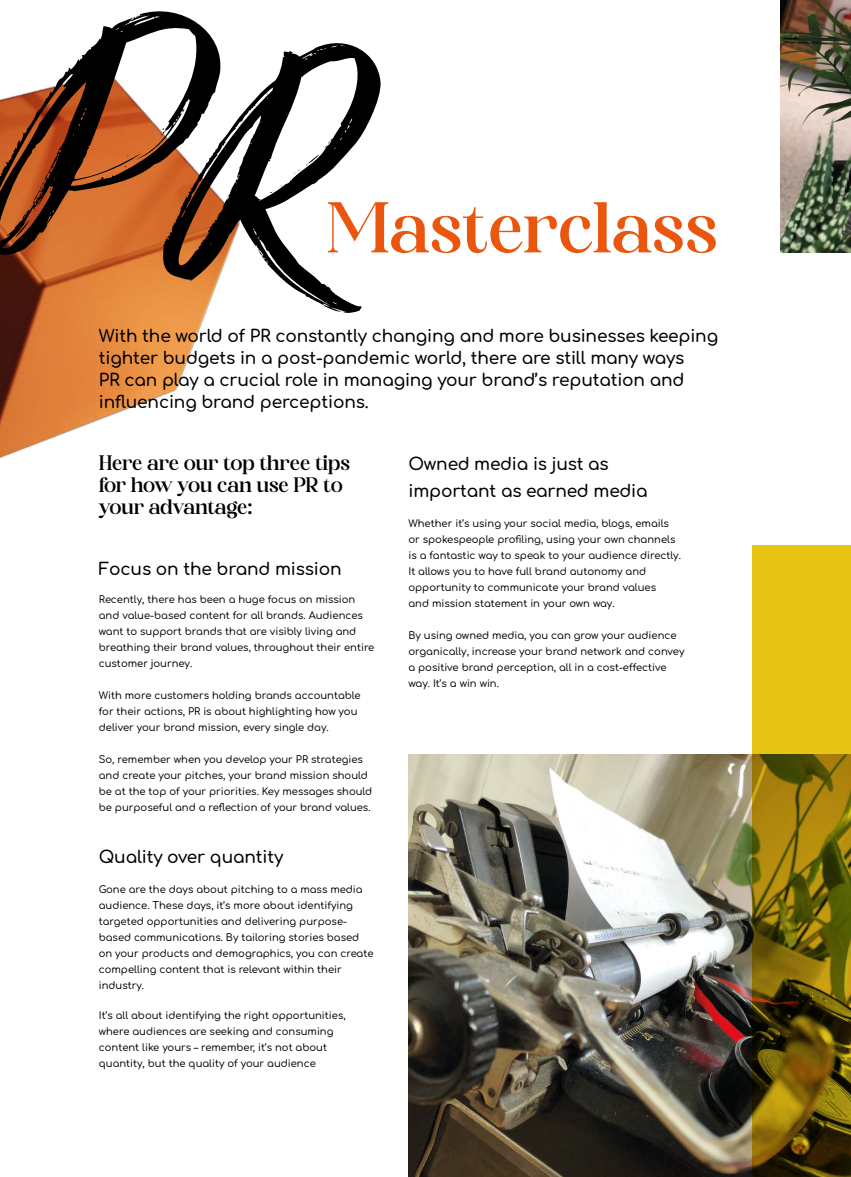
<style>
.page{position:relative;width:851px;height:1177px;background:#fff}
.page>*{position:absolute;margin:0;border:0;box-sizing:border-box;transform-origin:0 0}
.t1{font:68.4px "Adoha";letter-spacing:-.01em;color:#ea560d}
.t2{font:20px/22px "Adoha";letter-spacing:-.02em;color:#000}
.t3{font:17px/22px "Comfortaa";letter-spacing:-.01em;color:#000}
.t4{font:10px/16px "Comfortaa";color:#000}
</style>
<div class="page">
<div style="left:752px;top:544px;width:98px;height:632px;background:#e8c417"></div>
<img style="left:780px;top:0;width:70px;height:252px">
<img style="left:408px;top:754px;width:442px;height:422px">
<img style="left:0;top:314px;width:206px;height:145px">
<svg style="left:0;top:11px;width:381px;height:303px"></svg>
<h1 class="t1" style="left:326px;top:179px;width:393px">Masterclass</h1>
<h3 class="t3" style="left:99px;top:323px;width:620px">With the world of PR constantly changing and more businesses keeping tighter budgets in a post-pandemic world, there are still many ways<br>PR can play a crucial role in managing your brand’s reputation and influencing brand perceptions.</h3>
<h2 class="t2" style="left:99px;top:450px;width:253px">Here are our top three tips for how you can use PR to your advantage:</h2>
<h3 class="t3" style="left:99px;top:556px;width:244px">Focus on the brand mission</h3>
<p class="t4" style="left:99px;top:589px;width:277px">Recently, there has been a huge focus on mission and value-based content for all brands. Audiences want to support brands that are visibly living and breathing their brand values, throughout their entire customer journey.</p>
<p class="t4" style="left:99px;top:685px;width:263px">With more customers holding brands accountable for their actions, PR is about highlighting how you deliver your brand mission, every single day.</p>
<p class="t4" style="left:99px;top:749px;width:275px">So, remember when you develop your PR strategies and create your pitches, your brand mission should be at the top of your priorities. Key messages should be purposeful and a reflection of your brand values.</p>
<h3 class="t3" style="left:99px;top:843px;width:186px">Quality over quantity</h3>
<p class="t4" style="left:99px;top:880px;width:276px">Gone are the days about pitching to a mass media audience. These days, it’s more about identifying targeted opportunities and delivering purpose&shy;based communications. By tailoring stories based on your products and demographics, you can create compelling content that is relevant within their industry.</p>
<p class="t4" style="left:99px;top:1006px;width:248px">It’s all about identifying the right opportunities, where audiences are seeking and consuming content like yours – remember, it’s not about quantity, but the quality of your audience</p>
<h3 class="t3" style="left:408px;top:448px;width:240px;line-height:27px">Owned media is just as important as earned media</h3>
<p class="t4" style="left:408px;top:514px;width:274px">Whether it’s using your social media, blogs, emails or spokespeople profiling, using your own channels is a fantastic way to speak to your audience directly.<br>It allows you to have full brand autonomy and opportunity to communicate your brand values<br>and mission statement in your own way.</p>
<p class="t4" style="left:408px;top:626px;width:277px">By using owned media, you can grow your audience organically, increase your brand network and convey a positive brand perception, all in a cost-effective way. It’s a win win.</p>
</div>
